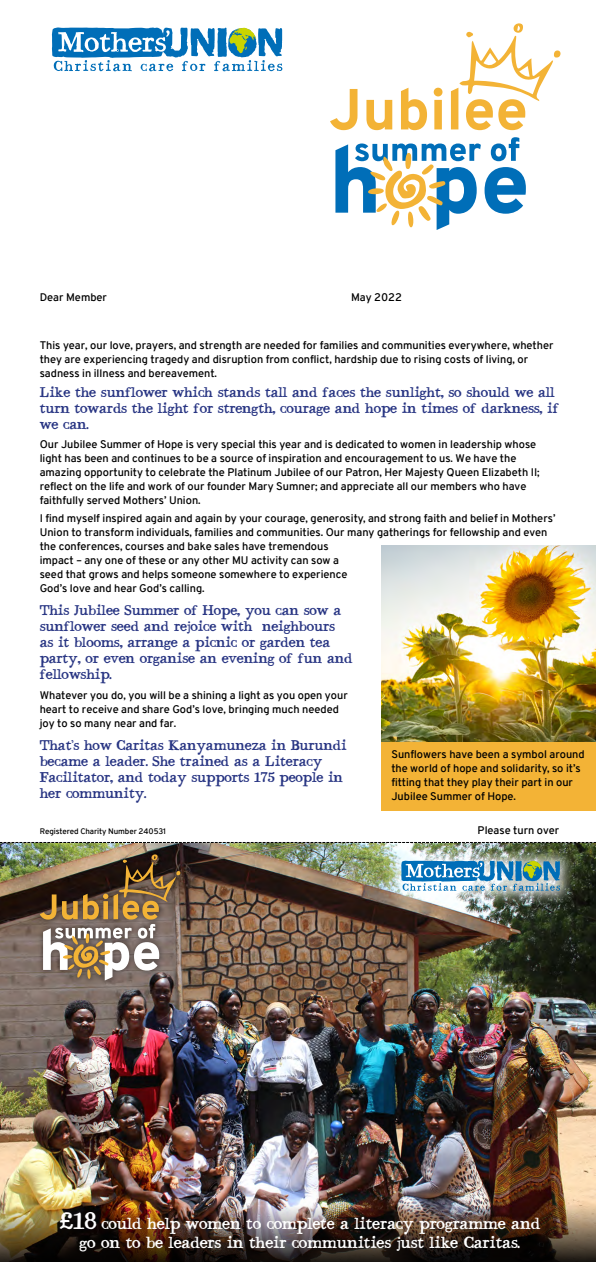
<style>
.page{position:relative;width:596px;height:1262px;background:#fff}
.page>*{position:absolute;margin:0;border:0;box-sizing:border-box;transform-origin:0 0}
.t1{font:16px/19.2px "Bodoni Hand";letter-spacing:-.01em;color:#fff;text-align:center}
.t2{font:14px/16px "Bodoni Hand";letter-spacing:-.01em;color:#283583}
.t3{font:11px/14px "Overpass";color:#000}
.t4{font:8px "Overpass";letter-spacing:-.01em;color:#000}
.s1{font-size:24px}
</style>
<div class="page">
<img style="left:0;top:843px;width:595px;height:344px">
<svg style="left:330px;top:23px;width:230px;height:107px"></svg>
<svg style="left:335px;top:137px;width:190px;height:93px"></svg>
<div style="left:34px;top:848px;width:152px;height:138px;background:#000;opacity:.3"></div>
<img style="left:40px;top:854px;width:140px;height:126px">
<div style="left:386px;top:845px;width:188px;height:60px;background:#fff;opacity:.75"></div>
<svg style="left:401px;top:860px;width:158px;height:31px"></svg>
<img style="left:0;top:1187px;width:595px;height:74px">
<svg style="left:52px;top:27px;width:230px;height:45px"></svg>
<svg style="left:0;top:842px;width:595px;height:1px"></svg>
<img style="left:381px;top:546px;width:214px;height:195px">
<div style="left:381px;top:741px;width:214px;height:69px;background:#f3b336"></div>
<p class="t3" style="left:40px;top:290px;width:69px">Dear Member</p>
<p class="t3" style="left:351px;top:290px;width:52px">May 2022</p>
<p class="t3" style="left:40px;top:338px;width:515px">This year, our love, prayers, and strength are needed for families and communities everywhere, whether they are experiencing tragedy and disruption from conflict, hardship due to rising costs of living, or sadness in illness and bereavement.</p>
<p class="t2" style="left:40px;top:386px;width:520px">Like the sunflower which stands tall and faces the sunlight, so should we all turn towards the light for strength, courage and hope in times of darkness, if we can.</p>
<p class="t3" style="left:40px;top:437px;width:501px">Our Jubilee Summer of Hope is very special this year and is dedicated to women in leadership whose light has been and continues to be a source of inspiration and encouragement to us. We have the amazing opportunity to celebrate the Platinum Jubilee of our Patron, Her Majesty Queen Elizabeth II; reflect on the life and work of our founder Mary Sumner; and appreciate all our members who have faithfully served Mothers’ Union.</p>
<p class="t3" style="left:40px;top:511px;width:517px">I find myself inspired again and again by your courage, generosity, and strong faith and belief in Mothers’ Union to transform individuals, families and communities. Our many gatherings for fellowship and even the conferences, courses and bake sales have tremendous<br>impact – any one of these or any other MU activity can sow a<br>seed that grows and helps someone somewhere to experience<br>God’s love and hear God’s calling.</p>
<p class="t2" style="left:40px;top:604px;width:314px">This Jubilee Summer of Hope, you can sow a sunflower seed and rejoice with neighbours<br>as it blooms, arrange a picnic or garden tea party, or even organise an evening of fun and fellowship.</p>
<p class="t3" style="left:40px;top:688px;width:309px">Whatever you do, you will be a shining a light as you open your heart to receive and share God’s love, bringing much needed joy to so many near and far.</p>
<p class="t2" style="left:40px;top:738px;width:308px">That’s how Caritas Kanyamuneza in Burundi became a leader. She trained as a Literacy Facilitator, and today supports 175 people in her community.</p>
<p class="t3" style="left:391px;top:747px;width:195px">Sunflowers have been a symbol around the world of hope and solidarity, so it’s fitting that they play their part in our Jubilee Summer of Hope.</p>
<p class="t4" style="left:40px;top:826px;width:128px">Registered Charity Number 240531</p>
<p class="t3" style="left:477px;top:823px;width:83px">Please turn over</p>
<p class="t1" style="left:59px;top:1216px;width:482px"><span class="s1">£18</span> could help women to complete a literacy programme and go on to be leaders in their communities just like Caritas.</p>
</div>
